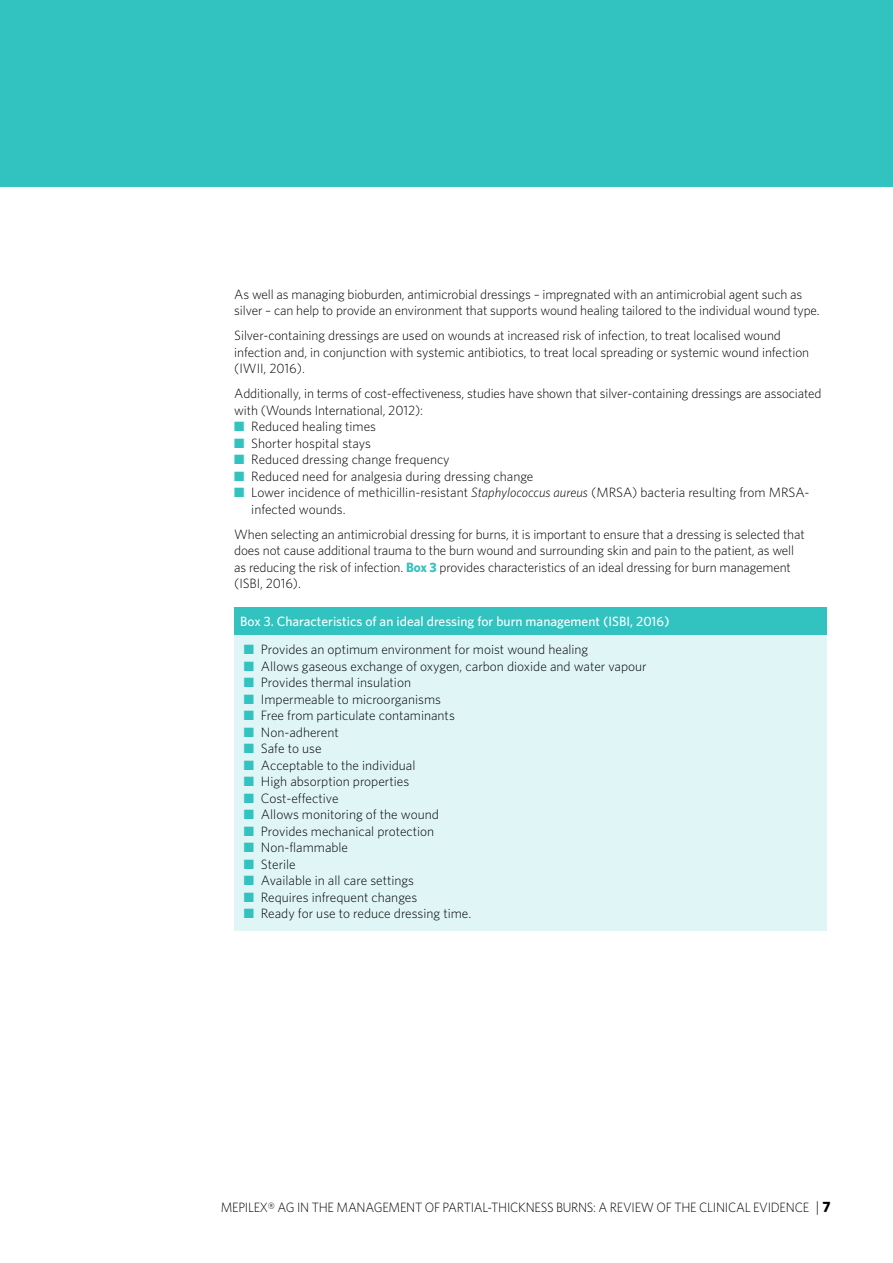
<style>
.page{position:relative;width:893px;height:1263px;background:#fff}
.page>*{position:absolute;margin:0;border:0;box-sizing:border-box;transform-origin:0 0}
.t1{font:300 13.5px/16.5px "Whitney";letter-spacing:-.01em;color:#000}
.t2{font:300 13.5px "Whitney";letter-spacing:-.01em;color:#000;scale:.95 1}
.t3{font:500 13.5px "Whitney";color:#fff}
.s1{color:#32c2c0}
.s2{font-style:italic}
.s3{font-weight:700;color:#32c2c0}
.s4{font-size:15px}
.s5{font-weight:700;font-size:15px}
</style>
<div class="page">
<div style="left:0;top:0;width:893px;height:186px;background:#32c2c0"></div>
<div style="left:234px;top:608px;width:593px;height:27px;background:#32c2c0"></div>
<div style="left:234px;top:635px;width:593px;height:296px;background:#e0f6f6"></div>
<p class="t1" style="left:234px;top:286px;width:587px">As well as managing bioburden, antimicrobial dressings – impregnated with an antimicrobial agent such as silver – can help to provide an environment that supports wound healing tailored to the individual wound type.</p>
<p class="t1" style="left:234px;top:327px;width:576px">Silver-containing dressings are used on wounds at increased risk of infection, to treat localised wound infection and, in conjunction with systemic antibiotics, to treat local spreading or systemic wound infection (IWII, 2016).</p>
<p class="t1" style="left:234px;top:385px;width:589px">Additionally, in terms of cost-effectiveness, studies have shown that silver-containing dressings are associated with (Wounds International, 2012):</p>
<p class="t1" style="left:234px;top:418px;width:143px"><span class="s1">■</span> Reduced healing times</p>
<p class="t1" style="left:234px;top:435px;width:138px"><span class="s1">■</span> Shorter hospital stays</p>
<p class="t1" style="left:234px;top:451px;width:217px"><span class="s1">■</span> Reduced dressing change frequency</p>
<p class="t1" style="left:234px;top:468px;width:301px"><span class="s1">■</span> Reduced need for analgesia during dressing change</p>
<p class="t1" style="left:251px;top:484px;width:560px;text-indent:-17px"><span class="s1">■</span> Lower incidence of methicillin-resistant <span class="s2">Staphylococcus aureus</span> (MRSA) bacteria resulting from MRSA&shy;infected wounds.</p>
<p class="t1" style="left:234px;top:526px;width:572px">When selecting an antimicrobial dressing for burns, it is important to ensure that a dressing is selected that does not cause additional trauma to the burn wound and surrounding skin and pain to the patient, as well as reducing the risk of infection. <span class="s3">Box 3</span> provides characteristics of an ideal dressing for burn management (ISBI, 2016).</p>
<p class="t3" style="left:240px;top:613px;width:431px">Box 3. Characteristics of an ideal dressing for burn management (ISBI, 2016)</p>
<p class="t1" style="left:244px;top:641px;width:346px"><span class="s1">■</span> Provides an optimum environment for moist wound healing</p>
<p class="t1" style="left:244px;top:657px;width:404px"><span class="s1">■</span> Allows gaseous exchange of oxygen, carbon dioxide and water vapour</p>
<p class="t1" style="left:244px;top:674px;width:169px"><span class="s1">■</span> Provides thermal insulation</p>
<p class="t1" style="left:244px;top:690px;width:199px"><span class="s1">■</span> Impermeable to microorganisms</p>
<p class="t1" style="left:244px;top:707px;width:212px"><span class="s1">■</span> Free from particulate contaminants</p>
<p class="t1" style="left:244px;top:723px;width:96px"><span class="s1">■</span> Non-adherent</p>
<p class="t1" style="left:244px;top:740px;width:79px"><span class="s1">■</span> Safe to use</p>
<p class="t1" style="left:244px;top:756px;width:173px"><span class="s1">■</span> Acceptable to the individual</p>
<p class="t1" style="left:244px;top:773px;width:167px"><span class="s1">■</span> High absorption properties</p>
<p class="t1" style="left:244px;top:789px;width:96px"><span class="s1">■</span> Cost-effective</p>
<p class="t1" style="left:244px;top:806px;width:196px"><span class="s1">■</span> Allows monitoring of the wound</p>
<p class="t1" style="left:244px;top:822px;width:192px"><span class="s1">■</span> Provides mechanical protection</p>
<p class="t1" style="left:244px;top:839px;width:106px"><span class="s1">■</span> Non-flammable</p>
<p class="t1" style="left:244px;top:855px;width:53px"><span class="s1">■</span> Sterile</p>
<p class="t1" style="left:244px;top:872px;width:172px"><span class="s1">■</span> Available in all care settings</p>
<p class="t1" style="left:244px;top:888px;width:175px"><span class="s1">■</span> Requires infrequent changes</p>
<p class="t1" style="left:244px;top:905px;width:229px"><span class="s1">■</span> Ready for use to reduce dressing time.</p>
<p class="t2" style="left:221px;top:1199px;width:643px">MEPILEX® AG IN THE MANAGEMENT OF PARTIAL-THICKNESS BURNS: A REVIEW OF THE CLINICAL EVIDENCE <span class="s4">|</span> <span class="s5">7</span></p>
</div>
